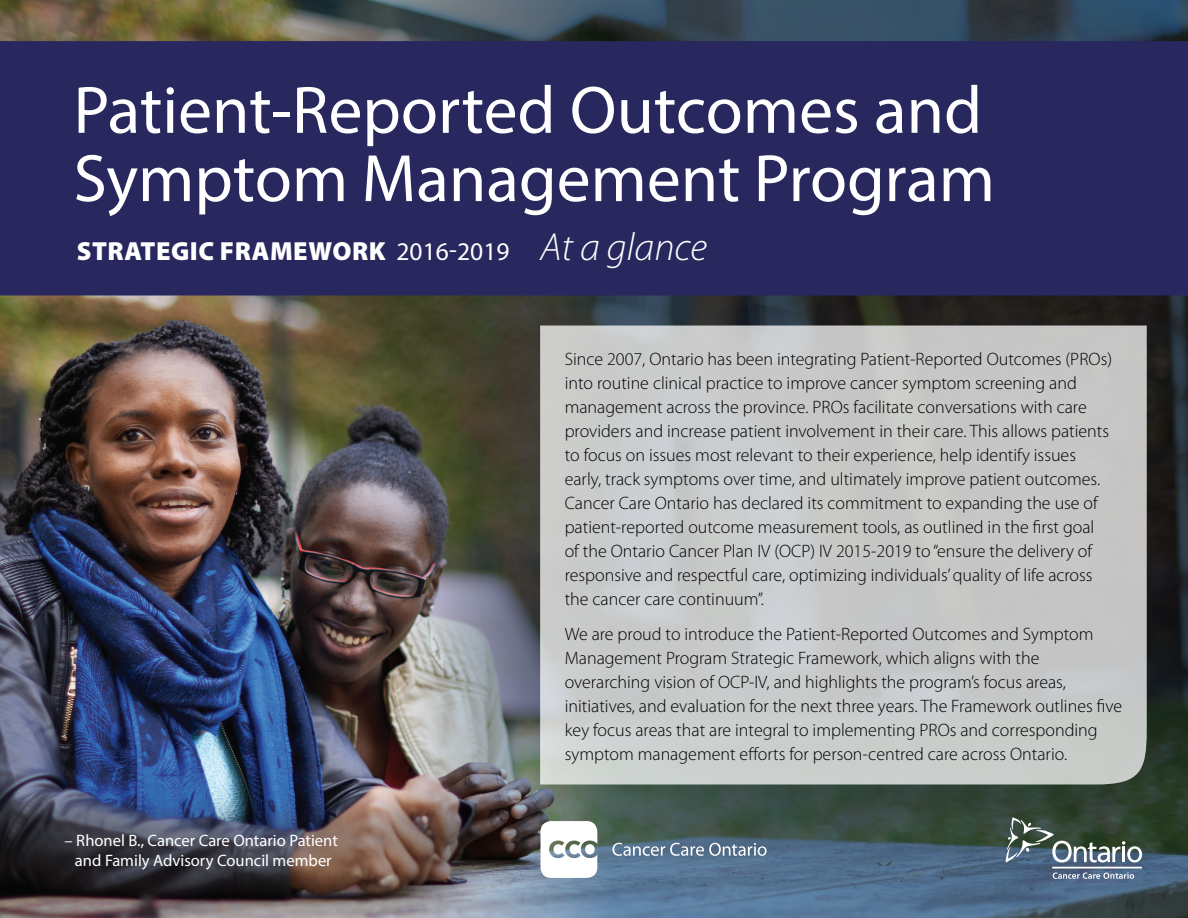
<style>
.page{position:relative;width:1188px;height:918px;background:#fff}
.page>*{position:absolute;margin:0;border:0;box-sizing:border-box;transform-origin:0 0}
.Pros_Heading{font:67.5px/68.2px "Myriad Pro";color:#fff}
.Subhead_h3{font:italic 300 39.3px "Myriad Pro";color:#fff}
.Pros_Subhead{font:900 26.25px "Myriad Pro";letter-spacing:.02em;color:#fff}
.Body_copy{font:300 18px/24px "Myriad Pro";color:#000}
.t1{font:16.5px/19.8px "Myriad Pro";color:#fff;text-align:center}
.s1{font-weight:400;font-size:25.5px}
</style>
<div class="page">
<img style="left:0;top:0;width:1188px;height:918px">
<div style="left:0;top:41px;width:1188px;height:254px;background:#28275e"></div>
<svg style="left:540px;top:326px;width:607px;height:458px;background:#c7c9c9"></svg>
<svg style="left:613px;top:843px;width:154px;height:13px;background:#7f94a8"></svg>
<svg style="left:541px;top:821px;width:56px;height:57px"></svg>
<svg style="left:1006px;top:818px;width:136px;height:44px;background:#586964"></svg>
<svg style="left:1053px;top:872px;width:81px;height:7px"></svg>
<hr style="left:1052px;top:867px;width:90px;height:2px;background:#fff">
<p class="Pros_Heading" style="left:74px;top:75px;width:923px">Patient-Reported Outcomes and<br>Symptom Management Program</p>
<p class="Pros_Subhead" style="left:77px;top:236px;width:434px">STRATEGIC FRAMEWORK <span class="s1">2016-2019</span></p>
<p class="Subhead_h3" style="left:541px;top:226px;width:168px">At a glance</p>
<p class="t1" style="left:64px;top:830px;width:275px">– Rhonel B., Cancer Care Ontario Patient and Family Advisory Council member</p>
<p class="Body_copy" style="left:565px;top:348px;width:549px">Since 2007, Ontario has been integrating Patient-Reported Outcomes (PROs) into routine clinical practice to improve cancer symptom screening and management across the province. PROs facilitate conversations with care providers and increase patient involvement in their care. This allows patients to focus on issues most relevant to their experience, help identify issues early, track symptoms over time, and ultimately improve patient outcomes.<br>Cancer Care Ontario has declared its commitment to expanding the use of patient-reported outcome measurement tools, as outlined in the first goal of the Ontario Cancer Plan IV (OCP) IV 2015-2019 to “ensure the delivery of responsive and respectful care, optimizing individuals’ quality of life across the cancer care continuum”.</p>
<p class="Body_copy" style="left:565px;top:622px;width:559px">We are proud to introduce the Patient-Reported Outcomes and Symptom Management Program Strategic Framework, which aligns with the overarching vision of OCP-IV, and highlights the program’s focus areas, initiatives, and evaluation for the next three years. The Framework outlines five key focus areas that are integral to implementing PROs and corresponding symptom management efforts for person-centred care across Ontario.</p>
</div>
